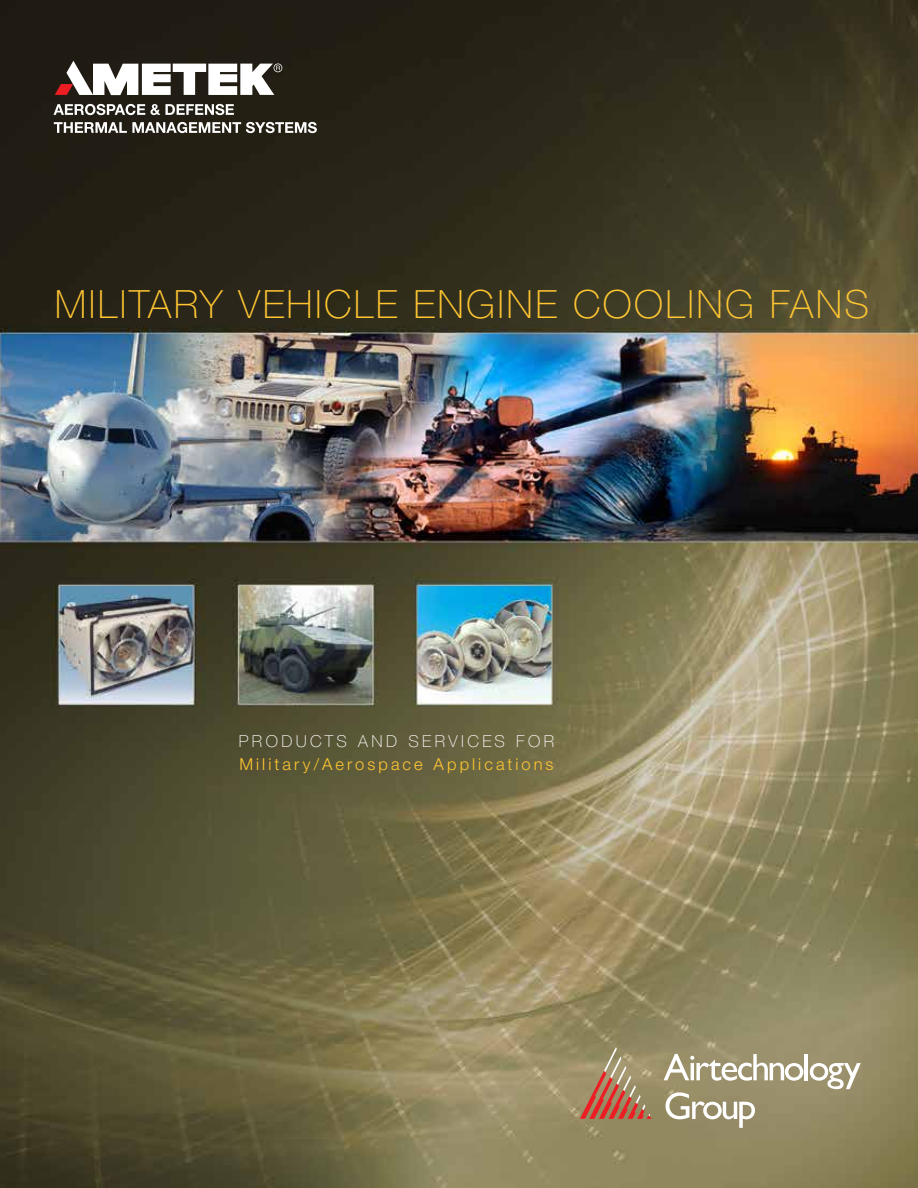
<style>
.page{position:relative;width:918px;height:1188px;background:#fff}
.page>*{position:absolute;margin:0;border:0;box-sizing:border-box;transform-origin:0 0}
.t1{font:100 39px "Helvetica Neue";letter-spacing:.06em;color:#ffc632}
.t2{font:300 16.5px "Helvetica Neue";letter-spacing:.185em;color:#ffc632}
.t3{font:100 16.5px "Helvetica Neue";letter-spacing:.205em;color:#fff}
</style>
<div class="page">
<img style="left:0;top:0;width:918px;height:1188px">
<svg style="left:580px;top:1047px;width:72px;height:72px;background:#ac8163"></svg>
<svg style="left:664px;top:1054px;width:139px;height:27px"></svg>
<hr style="left:805px;top:1054px;width:3px;height:26px;background:#fff">
<svg style="left:810px;top:1063px;width:51px;height:26px"></svg>
<svg style="left:666px;top:1092px;width:89px;height:36px"></svg>
<svg style="left:53px;top:104px;width:181px;height:11px"></svg>
<svg style="left:54px;top:122px;width:263px;height:11px"></svg>
<svg style="left:55px;top:61px;width:227px;height:34px"></svg>
<p class="t1" style="left:55px;top:282px;width:816px">MILITARY VEHICLE ENGINE COOLING FANS</p>
<p class="t3" style="left:239px;top:732px;width:317px">PRODUCTS AND SERVICES FOR</p>
<p class="t2" style="left:239px;top:754px;width:316px">Military/Aerospace Applications</p>
</div>
